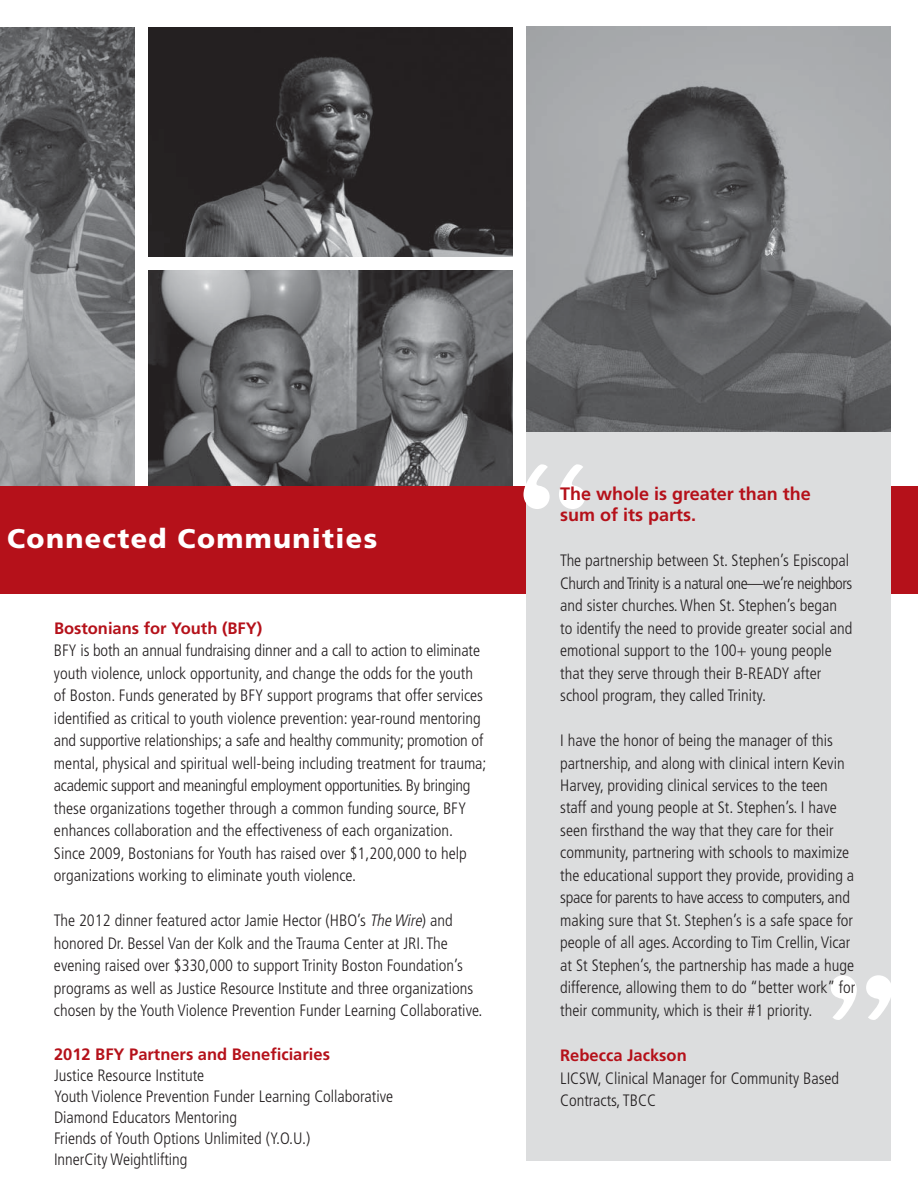
<style>
.page{position:relative;width:918px;height:1188px;background:#fff}
.page>*{position:absolute;margin:0;border:0;box-sizing:border-box;transform-origin:0 0}
.t1{font:900 27px "Frutiger";letter-spacing:.05em;color:#fff}
.t2{font:700 18px/21px "Frutiger";color:#b5111a}
.t3{font:300 condensed 16.5px/22.5px "Frutiger";color:#231f20}
.t4{font:700 16.5px "Frutiger";color:#b5111a}
.s1{font-style:italic}
</style>
<div class="page">
<img style="left:0;top:27px;width:135px;height:459px">
<img style="left:148px;top:270px;width:365px;height:216px">
<div style="left:0;top:486px;width:918px;height:108px;background:#b5111a"></div>
<img style="left:526px;top:27px;width:365px;height:405px">
<div style="left:526px;top:432px;width:365px;height:729px;background:#dcddde"></div>
<svg style="left:524px;top:464px;width:61px;height:45px"></svg>
<svg style="left:831px;top:975px;width:60px;height:45px"></svg>
<img style="left:148px;top:27px;width:365px;height:229px">
<h1 class="t1" style="left:7px;top:527px;width:371px">Connected Communities</h1>
<p class="t4" style="left:54px;top:621px;width:210px">Bostonians for Youth (BFY)</p>
<p class="t3" style="left:54px;top:641px;width:434px">BFY is both an annual fundraising dinner and a call to action to eliminate youth violence, unlock opportunity, and change the odds for the youth of Boston. Funds generated by BFY support programs that offer services identified as critical to youth violence prevention: year-round mentoring and supportive relationships; a safe and healthy community; promotion of mental, physical and spiritual well-being including treatment for trauma; academic support and meaningful employment opportunities. By bringing these organizations together through a common funding source, BFY enhances collaboration and the effectiveness of each organization.<br>Since 2009, Bostonians for Youth has raised over $1,200,000 to help organizations working to eliminate youth violence.</p>
<p class="t3" style="left:54px;top:911px;width:430px">The 2012 dinner featured actor Jamie Hector (HBO’s <span class="s1">The Wire</span>) and honored Dr. Bessel Van der Kolk and the Trauma Center at JRI. The evening raised over $330,000 to support Trinity Boston Foundation’s programs as well as Justice Resource Institute and three organizations chosen by the Youth Violence Prevention Funder Learning Collaborative.</p>
<p class="t4" style="left:54px;top:1047px;width:278px">2012 BFY Partners and Beneficiaries</p>
<p class="t3" style="left:54px;top:1066px;width:341px;line-height:21px">Justice Resource Institute<br>Youth Violence Prevention Funder Learning Collaborative Diamond Educators Mentoring<br>Friends of Youth Options Unlimited (Y.O.U.)<br>InnerCity Weightlifting</p>
<p class="t2" style="left:560px;top:485px;width:252px">The whole is greater than the sum of its parts.</p>
<p class="t3" style="left:560px;top:550px;width:294px">The partnership between St. Stephen’s Episcopal Church and Trinity is a natural one—we’re neighbors and sister churches. When St. Stephen’s began to identify the need to provide greater social and emotional support to the 100+ young people that they serve through their B-READY after school program, they called Trinity.</p>
<p class="t3" style="left:560px;top:730px;width:297px">I have the honor of being the manager of this partnership, and along with clinical intern Kevin Harvey, providing clinical services to the teen staff and young people at St. Stephen’s. I have seen firsthand the way that they care for their community, partnering with schools to maximize the educational support they provide, providing a space for parents to have access to computers, and making sure that St. Stephen’s is a safe space for people of all ages. According to Tim Crellin, Vicar at St Stephen’s, the partnership has made a huge difference, allowing them to do “better work” for their community, which is their #1 priority.</p>
<p class="t4" style="left:560px;top:1049px;width:128px">Rebecca Jackson</p>
<p class="t3" style="left:560px;top:1068px;width:280px">LICSW, Clinical Manager for Community Based<br>Contracts, TBCC</p>
</div>
